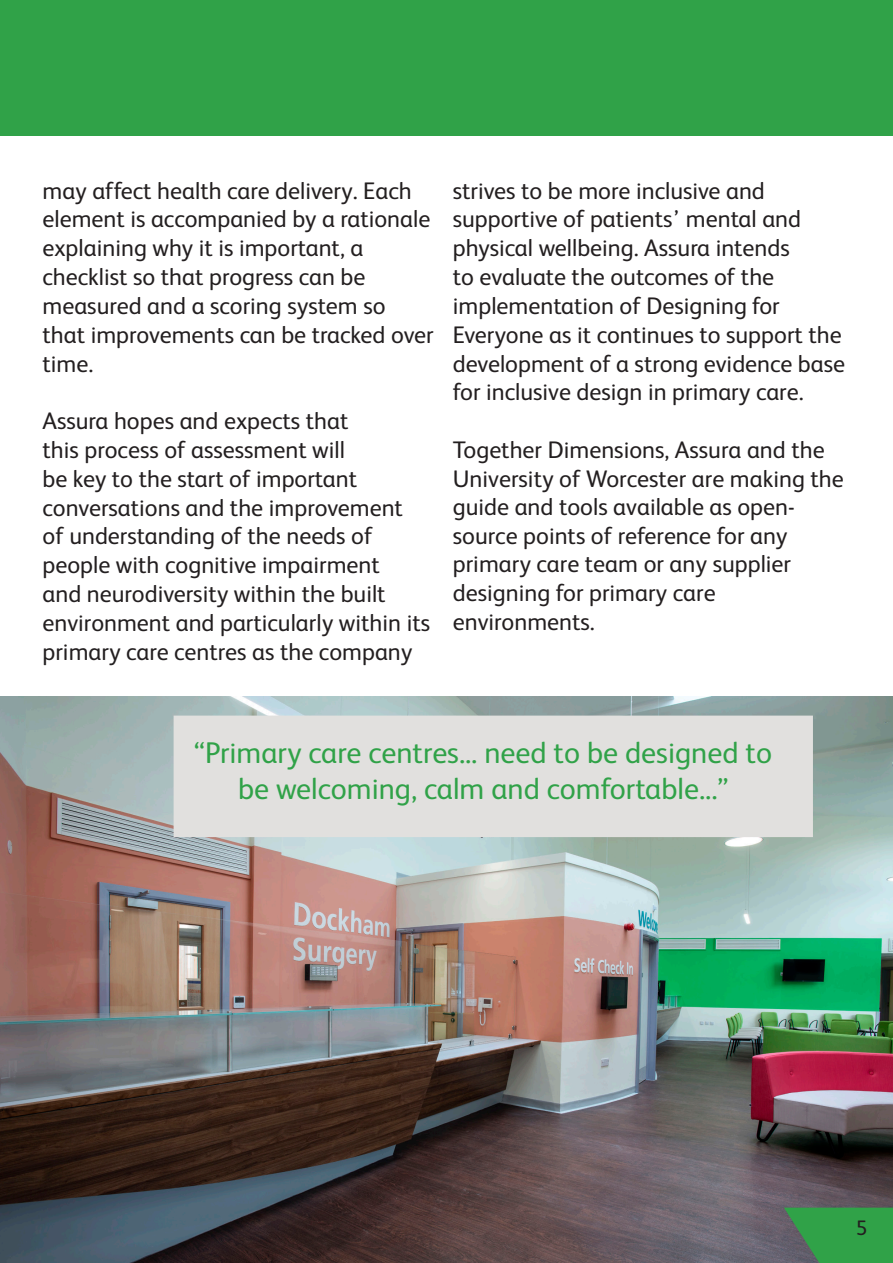
<style>
.page{position:relative;width:893px;height:1263px;background:#fff}
.page>*{position:absolute;margin:0;border:0;box-sizing:border-box;transform-origin:0 0}
.t1{font:30px/36px "FS Albert";color:#30a248;text-align:center}
.t2{font:24px/28.8px "FS Albert";color:#231f20}
.t3{font:21px "FS Albert";color:#231f20}
</style>
<div class="page">
<div style="left:0;top:0;width:893px;height:135px;background:#30a248"></div>
<img style="left:0;top:697px;width:893px;height:566px">
<div style="left:174px;top:716px;width:639px;height:121px;background:#e1e0de"></div>
<svg style="left:784px;top:1207px;width:109px;height:56px;background:#38964d"></svg>
<p class="t2" style="left:43px;top:175px;width:393px">may affect health care delivery. Each element is accompanied by a rationale explaining why it is important, a checklist so that progress can be measured and a scoring system so that improvements can be tracked over time.</p>
<p class="t2" style="left:43px;top:405px;width:389px">Assura hopes and expects that<br>this process of assessment will<br>be key to the start of important conversations and the improvement of understanding of the needs of people with cognitive impairment<br>and neurodiversity within the built environment and particularly within its primary care centres as the company</p>
<p class="t2" style="left:453px;top:175px;width:394px">strives to be more inclusive and supportive of patients’ mental and physical wellbeing. Assura intends<br>to evaluate the outcomes of the implementation of Designing for Everyone as it continues to support the development of a strong evidence base for inclusive design in primary care.</p>
<p class="t2" style="left:453px;top:434px;width:392px">Together Dimensions, Assura and the<br>University of Worcester are making the guide and tools available as open&shy;source points of reference for any primary care team or any supplier designing for primary care environments.</p>
<p class="t1" style="left:194px;top:733px;width:579px">“Primary care centres... need to be designed to be welcoming, calm and comfortable...”</p>
<p class="t3" style="left:856px;top:1213px;width:13px">5</p>
</div>
